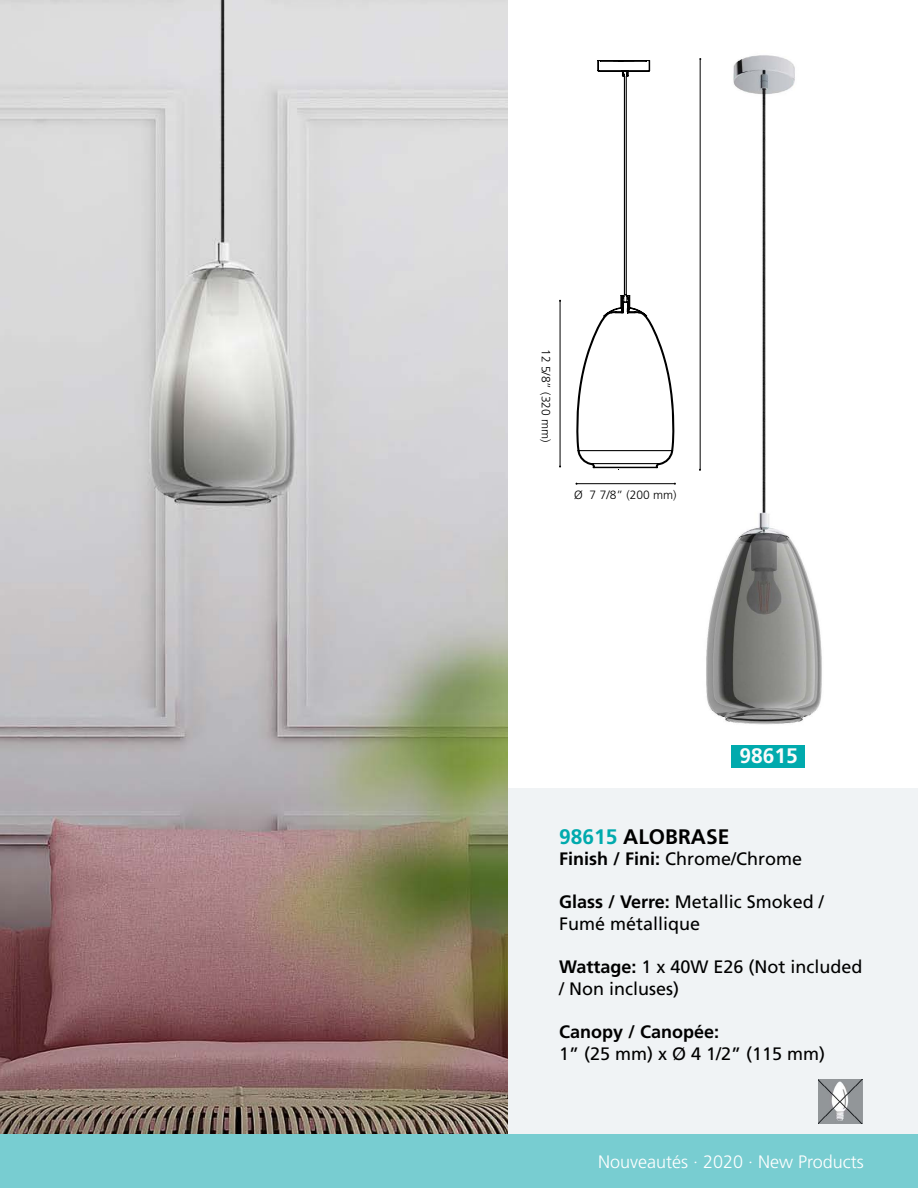
<style>
.page{position:relative;width:918px;height:1188px;background:#fff}
.page>*{position:absolute;margin:0;border:0;box-sizing:border-box;transform-origin:0 0}
.t1{font:700 21px "Frutiger";color:#000}
.t2{font:700 21px "Frutiger";color:#fbfbfb}
.t3{font:18px/21.6px "Frutiger";color:#000}
.t4{font:300 18px "Frutiger";color:#fff}
.t5{font:700 18px "Frutiger";color:#000}
.t6{font:300 12px "Frutiger";color:#000}
.s1{color:#00aaad}
.s2{font-weight:700}
</style>
<div class="page">
<img style="left:630px;top:55px;width:192px;height:670px">
<img style="left:0;top:0;width:507px;height:1134px">
<svg style="left:576px;top:59px;width:99px;height:410px"></svg>
<div style="left:731px;top:745px;width:74px;height:22px;background:#00aaad"></div>
<hr style="left:700px;top:60px;width:1px;height:410px;background:#000">
<hr style="left:560px;top:301px;width:1px;height:166px;background:#000">
<hr style="left:576px;top:483px;width:98px;height:1px;background:#000">
<div style="left:0;top:1134px;width:918px;height:54px;background:#78cdd1"></div>
<img style="left:818px;top:1079px;width:45px;height:45px">
<p class="t6" style="left:553px;top:349px;width:95px;rotate:90deg">12 5/8” (320 mm)</p>
<p class="t6" style="left:574px;top:488px;width:104px">Ø 7 7/8” (200 mm)</p>
<p class="t2" style="left:740px;top:743px;width:60px">98615</p>
<p class="t1" style="left:559px;top:824px;width:172px"><span class="s1">98615</span> ALOBRASE</p>
<p class="t3" style="left:559px;top:848px;width:245px"><span class="s2">Finish / Fini:</span> Chrome/Chrome</p>
<p class="t3" style="left:559px;top:891px;width:266px"><span class="s2">Glass / Verre:</span> Metallic Smoked /<br>Fumé métallique</p>
<p class="t3" style="left:559px;top:956px;width:305px"><span class="s2">Wattage:</span> 1 x 40W E26 (Not included / Non incluses)</p>
<p class="t5" style="left:559px;top:1021px;width:162px">Canopy / Canopée:</p>
<p class="t3" style="left:559px;top:1043px;width:268px">1” (25 mm) x Ø 4 1/2” (115 mm)</p>
<p class="t4" style="left:598px;top:1151px;width:267px">Nouveautés · 2020 · New Products</p>
</div>
